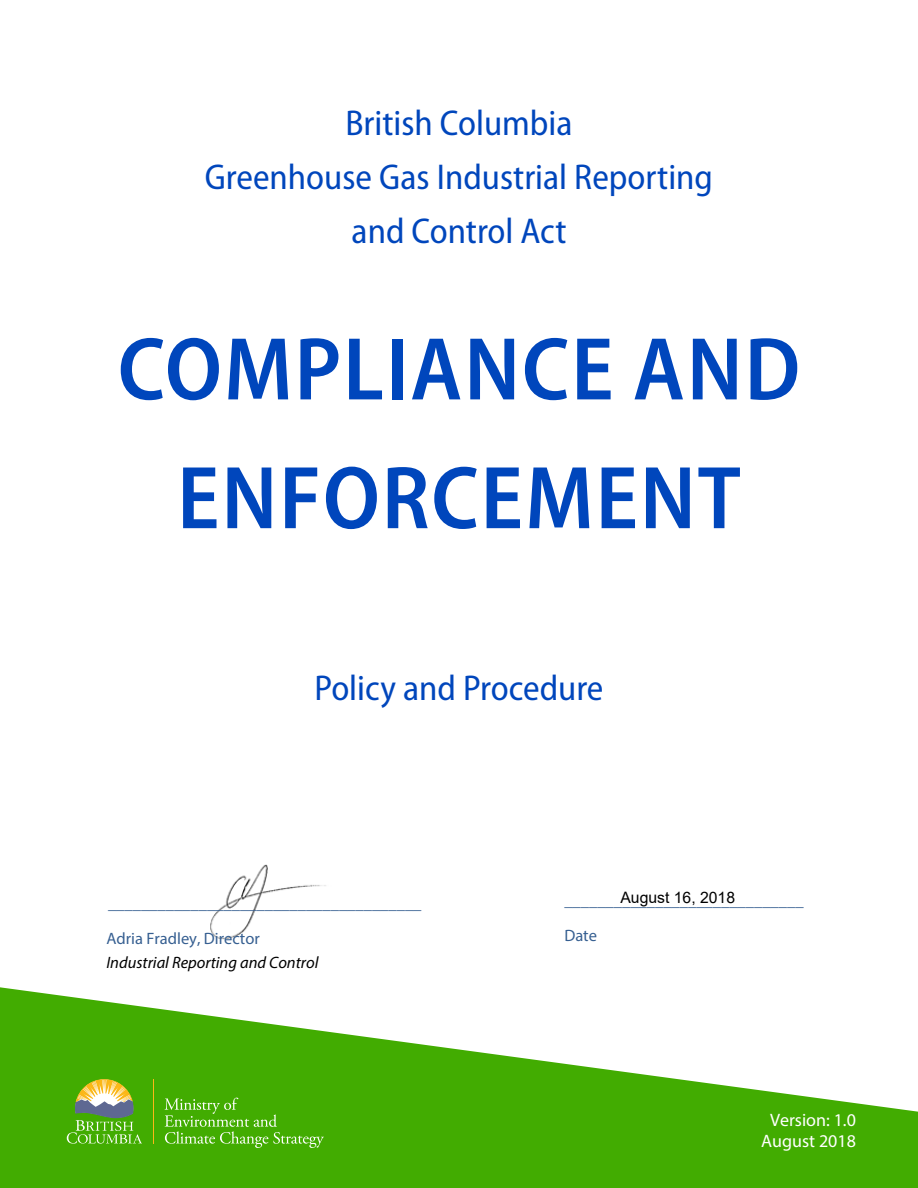
<style>
.page{position:relative;width:918px;height:1188px;background:#fff}
.page>*{position:absolute;margin:0;border:0;box-sizing:border-box;transform-origin:0 0}
.t1{font:600 semi-condensed 90px/128.9px "Myriad Pro";letter-spacing:.02em;color:#0046bc;text-align:center}
.t2{font:semi-condensed 36px/54.2px "Myriad Pro";color:#0046bc;text-align:center}
.t3{font:18px/20.9px "Myriad Pro";color:#fff;text-align:center}
.t4{font:16.5px/34.2px "Myriad Pro";color:#365f91}
.t5{font:italic 16.5px "Myriad Pro";color:#000}
.t6{font:15.75px "Arial";color:#000}
.s1{font-family:"Myriad Pro";font-size:16.5px;color:#365f91}
</style>
<div class="page">
<img style="left:210px;top:864px;width:116px;height:76px">
<svg style="left:0;top:987px;width:918px;height:201px;fill:#42ac01"></svg>
<svg style="left:165px;top:1098px;width:159px;height:50px;background:#57b51d"></svg>
<svg style="left:67px;top:1079px;width:75px;height:65px;background:#7ab044"></svg>
<hr style="left:153px;top:1079px;width:1px;height:64px;background:#fbb717">
<h2 class="t2" style="left:205px;top:95px;width:510px">British Columbia<br>Greenhouse Gas Industrial Reporting and Control Act</h2>
<h1 class="t1" style="left:118px;top:303px;width:684px">COMPLIANCE AND<br>ENFORCEMENT</h1>
<h2 class="t2" style="left:315px;top:660px;width:290px">Policy and Procedure</h2>
<p class="t4" style="left:106px;top:886px;width:317px">______________________________________<br>Adria Fradley, Director</p>
<p class="t5" style="left:106px;top:953px;width:214px">Industrial Reporting and Control</p>
<p class="t6" style="left:564px;top:886px;width:172px"><span class="s1">_______</span>August 16, 2018</p>
<p class="t4" style="left:622px;top:884px;width:183px">______________________</p>
<p class="t4" style="left:564px;top:918px;width:34px">Date</p>
<p class="t3" style="left:761px;top:1110px;width:96px">Version: 1.0<br>August 2018</p>
</div>
